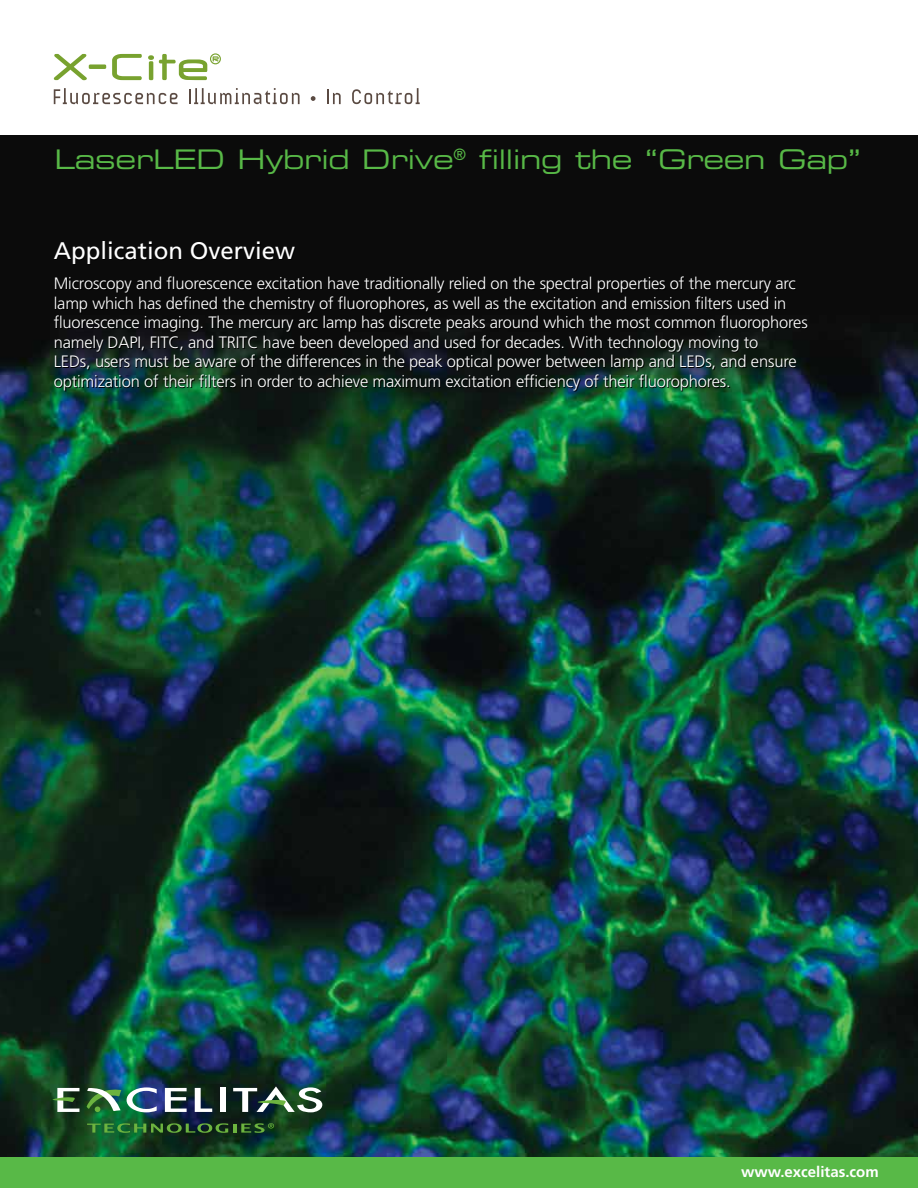
<style>
.page{position:relative;width:918px;height:1188px;background:#fff}
.page>*{position:absolute;margin:0;border:0;box-sizing:border-box;transform-origin:0 0}
.t1{font:27px "Eurostile Extended Two";letter-spacing:-.01em;color:#58b947}
.t2{font:24px "Frutiger";color:#fff}
.t3{font:300 16.5px/19.5px "Frutiger";letter-spacing:-.01em;color:#fff}
.t4{font:700 15px "Frutiger LT Std";color:#fff}
</style>
<div class="page">
<img style="left:0;top:135px;width:918px;height:1023px">
<div style="left:0;top:1158px;width:918px;height:30px;background:#58b947"></div>
<svg style="left:54px;top:54px;width:52px;height:26px"></svg>
<svg style="left:112px;top:54px;width:30px;height:26px"></svg>
<svg style="left:54px;top:88px;width:124px;height:16px"></svg>
<svg style="left:189px;top:88px;width:111px;height:16px"></svg>
<svg style="left:311px;top:96px;width:5px;height:5px"></svg>
<svg style="left:327px;top:89px;width:14px;height:15px"></svg>
<svg style="left:352px;top:88px;width:68px;height:16px"></svg>
<svg style="left:148px;top:53px;width:73px;height:27px"></svg>
<svg style="left:127px;top:1087px;width:30px;height:25px"></svg>
<svg style="left:165px;top:1088px;width:22px;height:24px"></svg>
<svg style="left:195px;top:1088px;width:17px;height:24px"></svg>
<div style="left:220px;top:1088px;width:6px;height:24px;background:#fff"></div>
<svg style="left:86px;top:1087px;width:35px;height:25px"></svg>
<svg style="left:52px;top:1088px;width:27px;height:24px"></svg>
<svg style="left:233px;top:1086px;width:89px;height:26px"></svg>
<svg style="left:87px;top:1123px;width:187px;height:10px;background:#2e632b"></svg>
<h1 class="t1" style="left:54px;top:141px;width:808px">LaserLED Hybrid Drive<sup>®</sup> filling the “Green Gap”</h1>
<h2 class="t2" style="left:54px;top:236px;width:243px">Application Overview</h2>
<p class="t3" style="left:54px;top:274px;width:755px">Microscopy and fluorescence excitation have traditionally relied on the spectral properties of the mercury arc lamp which has defined the chemistry of fluorophores, as well as the excitation and emission filters used in fluorescence imaging. The mercury arc lamp has discrete peaks around which the most common fluorophores namely DAPI, FITC, and TRITC have been developed and used for decades. With technology moving to<br>LEDs, users must be aware of the differences in the peak optical power between lamp and LEDs, and ensure optimization of their filters in order to achieve maximum excitation efficiency of their fluorophores.</p>
<p class="t4" style="left:741px;top:1163px;width:139px">www.excelitas.com</p>
</div>
